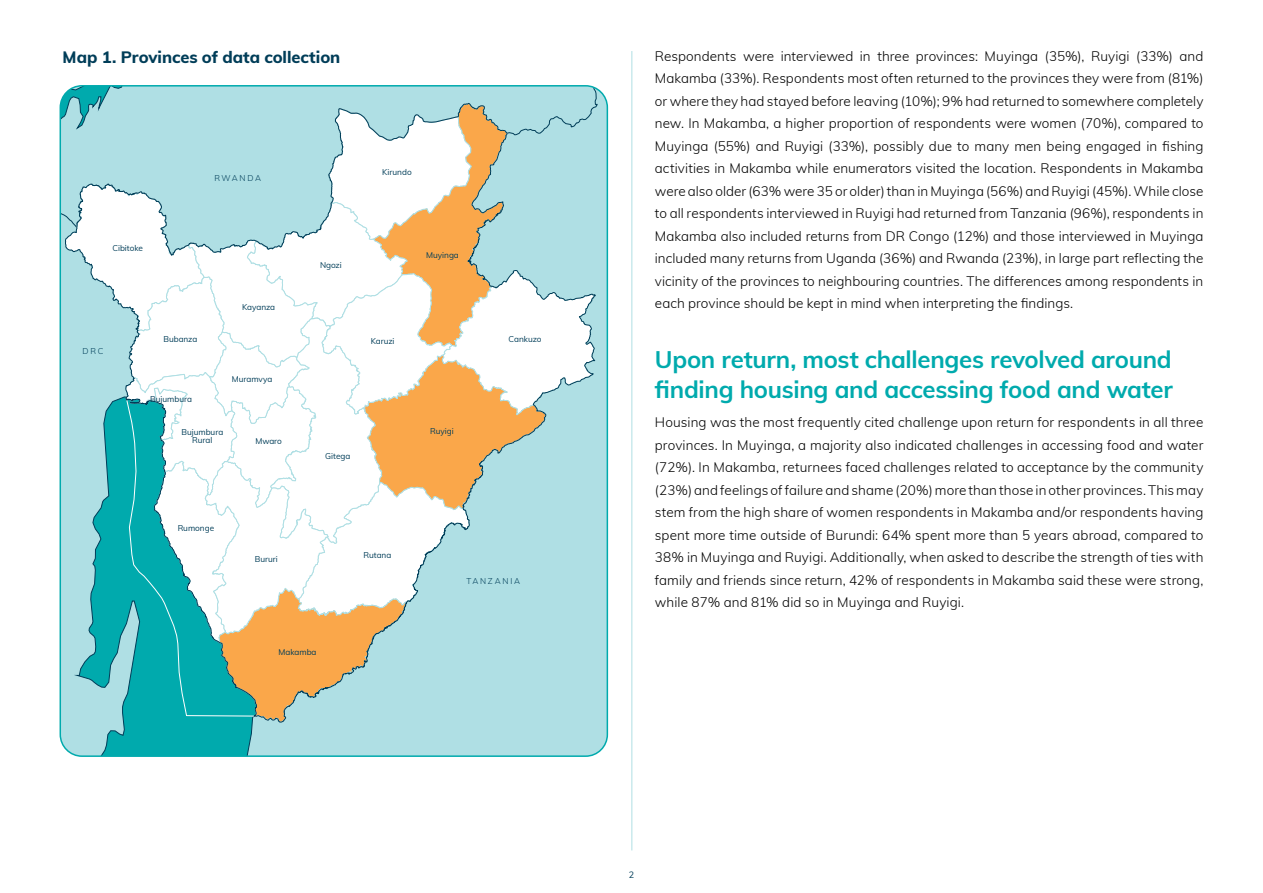
<style>
.page{position:relative;width:1263px;height:893px;background:#fff}
.page>*{position:absolute;margin:0;border:0;box-sizing:border-box;transform-origin:0 0}
.t1{font:700 24px/30px "Muli";letter-spacing:-.01em;color:#00aaad}
.t2{font:800 16.5px "Muli";letter-spacing:-.005em;color:#003d58}
.t3{font:300 13.5px/22.5px "Muli";letter-spacing:.005em;color:#000;text-align:justify}
.t4{font:9px "Muli";color:#003d58}
.t5{font:8.25px/8.2px "Muli";letter-spacing:-.005em;color:#003d58;text-align:center}
.t6{font:300 8.25px "Muli";letter-spacing:.215em;color:#003d58}
</style>
<div class="page">
<hr style="left:631px;top:51px;width:1px;height:799px;background:#afdfe4">
<div style="left:60px;top:256px;width:547px;height:500px;background:#afdfe4"></div>
<svg style="left:73px;top:724px;width:197px;height:32px;background:#31b7bb"></svg>
<svg style="left:60px;top:86px;width:536px;height:638px"></svg>
<p class="t2" style="left:63px;top:45px;width:279px">Map 1. Provinces of data collection</p>
<p class="t3" style="left:655px;top:44px;width:550px">Respondents were interviewed in three provinces: Muyinga (35%), Ruyigi (33%) and Makamba (33%). Respondents most often returned to the provinces they were from (81%) or where they had stayed before leaving (10%); 9% had returned to somewhere completely new. In Makamba, a higher proportion of respondents were women (70%), compared to Muyinga (55%) and Ruyigi (33%), possibly due to many men being engaged in fishing activities in Makamba while enumerators visited the location. Respondents in Makamba were also older (63% were 35 or older) than in Muyinga (56%) and Ruyigi (45%). While close to all respondents interviewed in Ruyigi had returned from Tanzania (96%), respondents in Makamba also included returns from DR Congo (12%) and those interviewed in Muyinga included many returns from Uganda (36%) and Rwanda (23%), in large part reflecting the vicinity of the provinces to neighbouring countries. The differences among respondents in each province should be kept in mind when interpreting the findings.</p>
<h1 class="t1" style="left:655px;top:343px;width:519px">Upon return, most challenges revolved around finding housing and accessing food and water</h1>
<p class="t3" style="left:655px;top:410px;width:550px">Housing was the most frequently cited challenge upon return for respondents in all three provinces. In Muyinga, a majority also indicated challenges in accessing food and water (72%). In Makamba, returnees faced challenges related to acceptance by the community (23%) and feelings of failure and shame (20%) more than those in other provinces. This may stem from the high share of women respondents in Makamba and/or respondents having spent more time outside of Burundi: 64% spent more than 5 years abroad, compared to 38% in Muyinga and Ruyigi. Additionally, when asked to describe the strength of ties with family and friends since return, 42% of respondents in Makamba said these were strong, while 87% and 81% did so in Muyinga and Ruyigi.</p>
<p class="t5" style="left:382px;top:168px;width:31px">Kirundo</p>
<p class="t6" style="left:214px;top:172px;width:48px">RWANDA</p>
<p class="t5" style="left:112px;top:244px;width:32px">Cibitoke</p>
<p class="t5" style="left:426px;top:250px;width:34px">Muyinga</p>
<p class="t5" style="left:320px;top:261px;width:23px">Ngozi</p>
<p class="t5" style="left:242px;top:302px;width:34px">Kayanza</p>
<p class="t5" style="left:163px;top:335px;width:35px">Bubanza</p>
<p class="t5" style="left:509px;top:335px;width:34px">Cankuzo</p>
<p class="t5" style="left:371px;top:337px;width:25px">Karuzi</p>
<p class="t6" style="left:83px;top:345px;width:22px">DRC</p>
<p class="t5" style="left:232px;top:374px;width:42px">Muramvya</p>
<p class="t5" style="left:150px;top:394px;width:43px">Bujumbura</p>
<p class="t5" style="left:182px;top:427px;width:43px">Bujumbura<br>Rural</p>
<p class="t5" style="left:255px;top:437px;width:28px">Mwaro</p>
<p class="t5" style="left:430px;top:426px;width:25px">Ruyigi</p>
<p class="t5" style="left:325px;top:452px;width:27px">Gitega</p>
<p class="t5" style="left:178px;top:524px;width:38px">Rumonge</p>
<p class="t5" style="left:363px;top:551px;width:29px">Rutana</p>
<p class="t5" style="left:255px;top:554px;width:25px">Bururi</p>
<p class="t6" style="left:466px;top:575px;width:55px">TANZANIA</p>
<p class="t5" style="left:279px;top:648px;width:39px">Makamba</p>
<p class="t4" style="left:629px;top:868px;width:7px">2</p>
</div>
